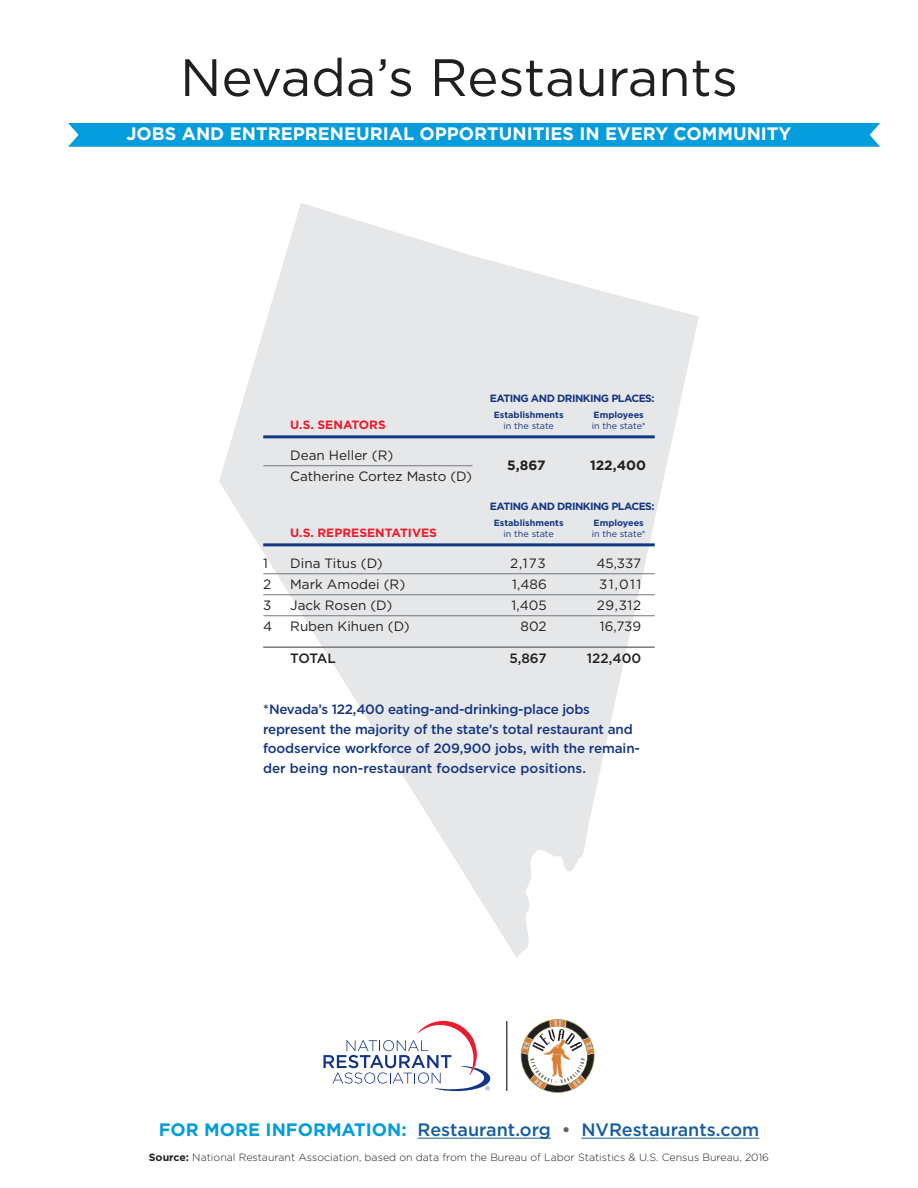
<style>
.page{position:relative;width:918px;height:1188px;background:#fff}
.page>*{position:absolute;margin:0;border:0;box-sizing:border-box;transform-origin:0 0}
.t1{font:52.5px "Gotham";color:#231f20}
.t2{font:700 18px "Gotham";color:#fff}
.t3{font:500 18px "Gotham";color:#175d9e}
.t4{font:500 13.5px/19.5px "Gotham";letter-spacing:-.015em;color:#133684}
.t5{font:13.5px/21px "Gotham";color:#231f20}
.t6{font:500 13.5px "Gotham";color:#231f20}
.t7{font:700 13.5px "Gotham";color:#231f20}
.t8{font:700 12px "Gotham";color:#ee1b2d}
.t9{font:300 10.5px "Gotham";color:#231f20}
.t10{font:700 10.5px "Gotham";letter-spacing:-.05em;color:#133684}
.t11{font:700 9px "Gotham";color:#133684}
.t12{font:9px "Gotham";color:#133684}
.s1{font-weight:700;color:#069ddc}
.s2{color:#636366}
.s3{font-weight:700}
</style>
<div class="page">
<div style="left:68px;top:123px;width:812px;height:24px;background:#069ddc"></div>
<svg style="left:219px;top:203px;width:480px;height:755px;fill:#e6e7e9"></svg>
<hr style="left:263px;top:465px;width:209px;height:1px;background:#76787b">
<hr style="left:263px;top:435px;width:392px;height:3px;background:#133684">
<hr style="left:263px;top:573px;width:392px;height:1px;background:#76787b">
<hr style="left:263px;top:594px;width:392px;height:1px;background:#76787b">
<hr style="left:263px;top:615px;width:392px;height:1px;background:#76787b">
<hr style="left:263px;top:646px;width:392px;height:2px;background:#76787b">
<hr style="left:263px;top:543px;width:392px;height:3px;background:#133684">
<svg style="left:323px;top:1021px;width:167px;height:70px"></svg>
<hr style="left:506px;top:1022px;width:1px;height:68px;background:#231f20">
<hr style="left:418px;top:1138px;width:133px;height:1px;background:#175d9e">
<hr style="left:581px;top:1138px;width:178px;height:1px;background:#175d9e">
<svg style="left:522px;top:1020px;width:72px;height:69px"></svg>
<h1 class="t1" style="left:180px;top:44px;width:559px">Nevada’s Restaurants</h1>
<h2 class="t2" style="left:126px;top:121px;width:667px">JOBS AND ENTREPRENEURIAL OPPORTUNITIES IN EVERY COMMUNITY</h2>
<p class="t10" style="left:490px;top:392px;width:166px">EATING AND DRINKING PLACES:</p>
<p class="t11" style="left:494px;top:409px;width:71px">Establishments</p>
<p class="t11" style="left:594px;top:409px;width:52px">Employees</p>
<p class="t8" style="left:290px;top:416px;width:97px">U.S. SENATORS</p>
<p class="t12" style="left:504px;top:420px;width:52px">in the state</p>
<p class="t12" style="left:592px;top:420px;width:56px">in the state*</p>
<p class="t5" style="left:290px;top:444px;width:183px">Dean Heller (R)<br>Catherine Cortez Masto (D)</p>
<p class="t7" style="left:507px;top:457px;width:40px">5,867</p>
<p class="t7" style="left:590px;top:457px;width:57px">122,400</p>
<p class="t10" style="left:490px;top:500px;width:166px">EATING AND DRINKING PLACES:</p>
<p class="t11" style="left:494px;top:517px;width:71px">Establishments</p>
<p class="t11" style="left:594px;top:517px;width:52px">Employees</p>
<p class="t8" style="left:290px;top:524px;width:148px">U.S. REPRESENTATIVES</p>
<p class="t12" style="left:504px;top:528px;width:52px">in the state</p>
<p class="t12" style="left:592px;top:528px;width:56px">in the state*</p>
<p class="t5" style="left:263px;top:552px;width:6px">1</p>
<p class="t5" style="left:290px;top:552px;width:94px">Dina Titus (D)</p>
<p class="t5" style="left:510px;top:552px;width:37px">2,173</p>
<p class="t5" style="left:596px;top:552px;width:46px">45,337</p>
<p class="t5" style="left:263px;top:573px;width:10px">2</p>
<p class="t5" style="left:290px;top:573px;width:116px">Mark Amodei (R)</p>
<p class="t5" style="left:512px;top:573px;width:36px">1,486</p>
<p class="t5" style="left:599px;top:573px;width:44px">31,011</p>
<p class="t5" style="left:263px;top:594px;width:10px">3</p>
<p class="t5" style="left:290px;top:594px;width:104px">Jack Rosen (D)</p>
<p class="t5" style="left:512px;top:594px;width:37px">1,405</p>
<p class="t5" style="left:597px;top:594px;width:46px">29,312</p>
<p class="t5" style="left:263px;top:615px;width:11px">4</p>
<p class="t5" style="left:290px;top:615px;width:121px">Ruben Kihuen (D)</p>
<p class="t5" style="left:521px;top:615px;width:28px">802</p>
<p class="t5" style="left:600px;top:615px;width:43px">16,739</p>
<p class="t6" style="left:290px;top:649px;width:47px">TOTAL</p>
<p class="t6" style="left:509px;top:649px;width:39px">5,867</p>
<p class="t6" style="left:587px;top:649px;width:56px">122,400</p>
<p class="t4" style="left:263px;top:700px;width:378px">*Nevada’s 122,400 eating-and-drinking-place jobs represent the majority of the state’s total restaurant and foodservice workforce of 209,900 jobs, with the remain&shy;der being non-restaurant foodservice positions.</p>
<h2 class="t3" style="left:159px;top:1118px;width:602px"><span class="s1">FOR MORE INFORMATION:</span> Restaurant.org <span class="s2">•</span> NVRestaurants.com</h2>
<p class="t9" style="left:149px;top:1151px;width:622px"><span class="s3">Source:</span> National Restaurant Association, based on data from the Bureau of Labor Statistics &amp; U.S. Census Bureau, 2016</p>
</div>
